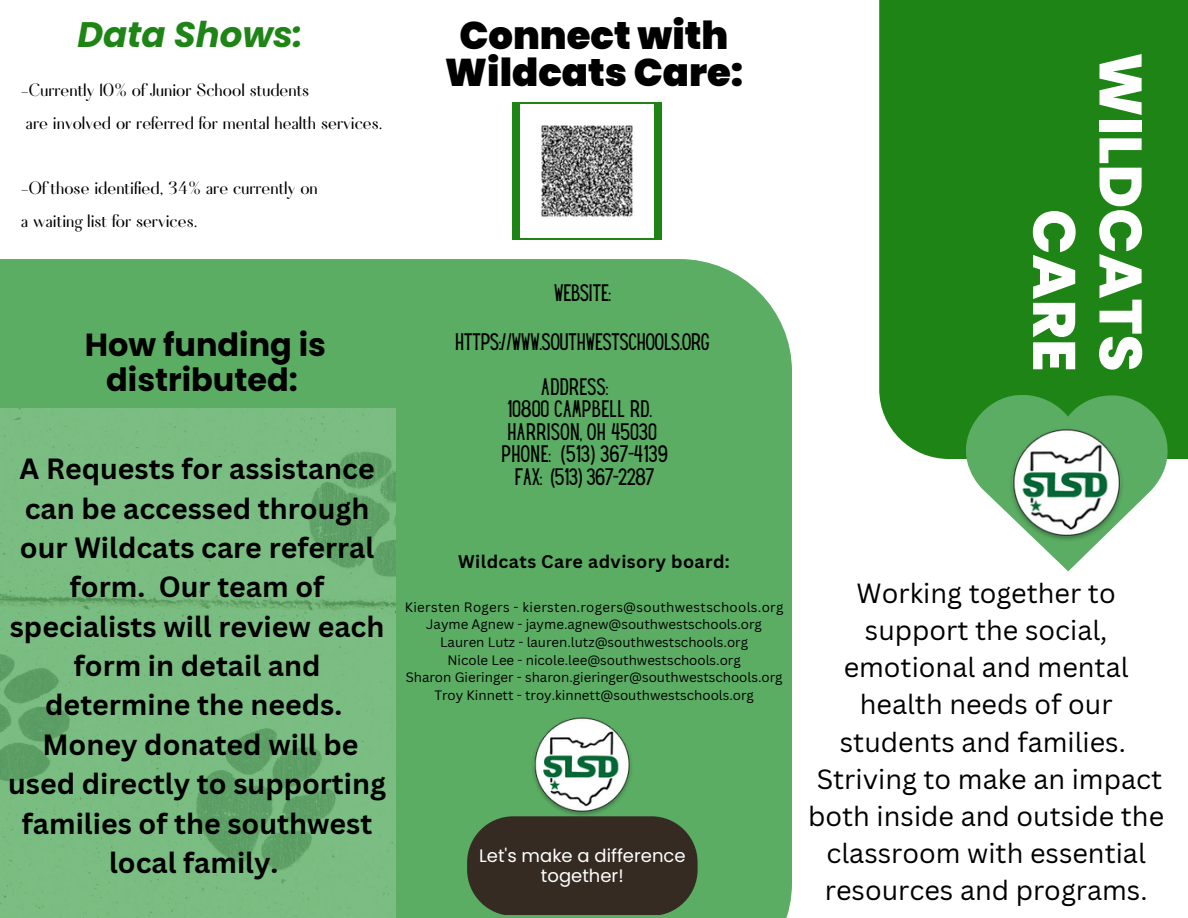
<style>
.page{position:relative;width:1188px;height:918px;background:#fff}
.page>*{position:absolute;margin:0;border:0;box-sizing:border-box;transform-origin:0 0}
.t1{font:800 59.7px/66.3px "Poppins";color:#fff;text-align:right}
.t2{font:900 38.55px/37.2px "Poppins";color:#000;text-align:center}
.t3{font:italic 700 35.4px "Poppins";color:#1e8415}
.t4{font:700 31.95px/34.8px "Poppins";color:#000;text-align:center}
.t5{font:700 28.5px/39.3px "Canva Sans";color:#000;text-align:center}
.t6{font:27px/37.2px "Canva Sans";color:#000;text-align:center}
.t7{font:24px/32.7px "Fiona";color:#000}
.t8{font:20.85px/22.5px "Hey Gotcha";letter-spacing:.025em;color:#000}
.t9{font:18px/19.2px "Poppins";color:#fff;text-align:center}
.t10{font:700 17.85px "Canva Sans";letter-spacing:.025em;color:#000}
.t11{font:13.35px/17.7px "Canva Sans";color:#000;text-align:center}
</style>
<div class="page">
<div style="left:879px;top:0;width:309px;height:459px;background:#1e8415"></div>
<div style="left:0;top:259px;width:792px;height:659px;background:#5aad63"></div>
<div style="left:467px;top:816px;width:231px;height:99px;background:#352b22;border-radius:46px"></div>
<svg style="left:966px;top:395px;width:202px;height:176px"></svg>
<img style="left:1008px;top:425px;width:117px;height:117px">
<img style="left:0;top:408px;width:396px;height:510px">
<img style="left:531px;top:713px;width:103px;height:104px">
<svg style="left:513px;top:102px;width:149px;height:138px;fill:#1e8415"></svg>
<img style="left:521px;top:105px;width:132px;height:132px">
<h3 class="t3" style="left:77px;top:9px;width:227px">Data Shows:</h3>
<h3 class="t7" style="left:21px;top:73px;width:363px">-Currently 10% of Junior School students<br>are involved or referred for mental health services.</h3>
<h3 class="t7" style="left:21px;top:171px;width:299px">-Of those identified, 34% are currently on a waiting list for services.</h3>
<h2 class="t2" style="left:445px;top:17px;width:300px">Connect with<br>Wildcats Care:</h2>
<h3 class="t4" style="left:85px;top:328px;width:243px">How funding is distributed:</h3>
<p class="t5" style="left:8px;top:449px;width:379px">A Requests for assistance can be accessed through our Wildcats care referral form. Our team of specialists will review each form in detail and determine the needs.<br>Money donated will be used directly to supporting families of the southwest local family.</p>
<h3 class="t8" style="left:554px;top:284px;width:58px">WEBSITE:</h3>
<h3 class="t8" style="left:541px;top:321px;width:169px;line-height:45px;text-indent:-86px">HTTPS://WWW.SOUTHWESTSCHOOLS.ORG<br>ADDRESS:</h3>
<h3 class="t8" style="left:501px;top:400px;width:168px;text-align:center">10800 CAMPBELL RD.<br>HARRISON, OH 45030<br>PHONE: (513) 367-4139<br>FAX: (513) 367-2287</h3>
<h3 class="t10" style="left:458px;top:549px;width:273px">Wildcats Care advisory board:</h3>
<p class="t11" style="left:405px;top:598px;width:380px">Kiersten Rogers - kiersten.rogers@southwestschools.org Jayme Agnew - jayme.agnew@southwestschools.org Lauren Lutz - lauren.lutz@southwestschools.org<br>Nicole Lee - nicole.lee@southwestschools.org<br>Sharon Gieringer - sharon.gieringer@southwestschools.org Troy Kinnett - troy.kinnett@southwestschools.org</p>
<h3 class="t9" style="left:479px;top:847px;width:208px">Let's make a difference together!</h3>
<h1 class="t1" style="left:1154px;top:52px;width:321px;rotate:90deg">WILDCATS<br>CARE</h1>
<h3 class="t6" style="left:808px;top:574px;width:357px">Working together to support the social, emotional and mental health needs of our students and families.<br>Striving to make an impact both inside and outside the classroom with essential resources and programs.</h3>
</div>
